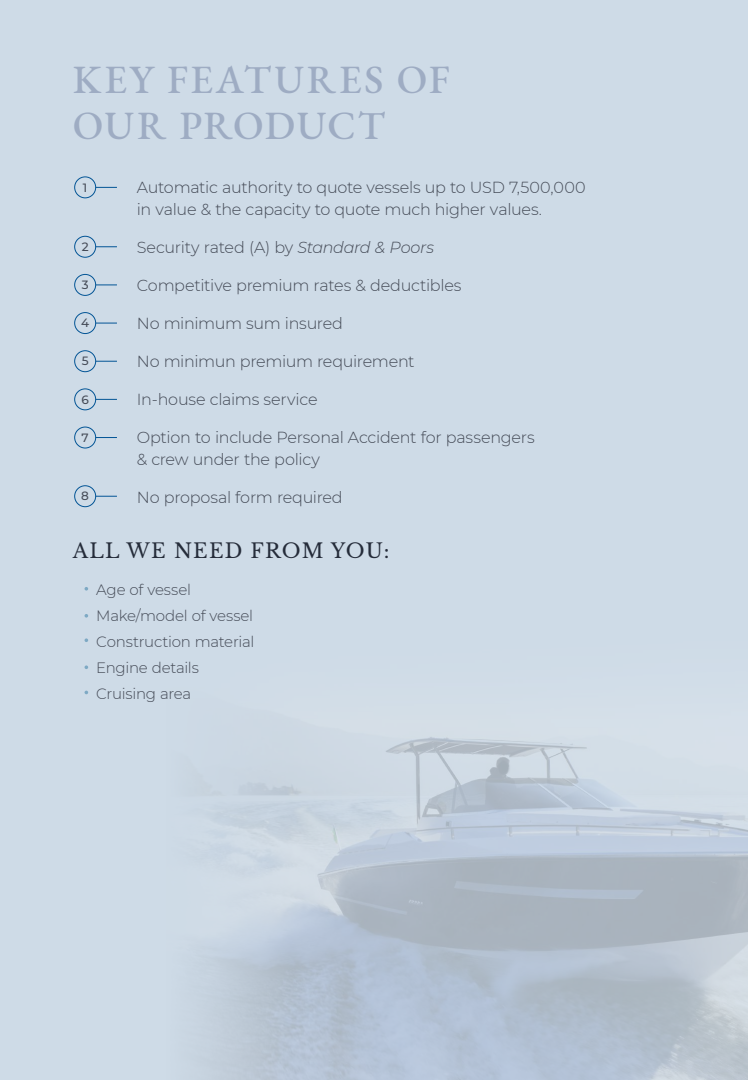
<style>
.page{position:relative;width:748px;height:1080px;background:#fff}
.page>*{position:absolute;margin:0;border:0;box-sizing:border-box;transform-origin:0 0}
.t1{font:500 40px/46px "EB Garamond";letter-spacing:.05em;color:#9eacc3}
.t2{font:20px "Libre Baskerville";letter-spacing:.06em;color:#252c3a}
.t3{font:300 16px/22px "Montserrat";letter-spacing:-.015em;color:#454b57}
.t4{font:300 15px/26px "Montserrat";letter-spacing:-.015em;color:#454b57}
.t5{font:500 12px "Montserrat";color:#454b57}
.s1{font-style:italic}
</style>
<div class="page">
<div style="left:0;top:0;width:747px;height:1080px;background:#cedbe7"></div>
<svg style="left:202px;top:737px;width:545px;height:343px"></svg>
<div style="left:74px;top:177px;width:22px;height:21px;border:1px solid #025495;border-radius:50%"></div>
<svg style="left:96px;top:187px;width:21px;height:1px"></svg>
<div style="left:74px;top:236px;width:22px;height:22px;border:1px solid #025495;border-radius:50%"></div>
<svg style="left:96px;top:247px;width:21px;height:1px"></svg>
<div style="left:74px;top:274px;width:22px;height:22px;border:1px solid #025495;border-radius:50%"></div>
<svg style="left:96px;top:285px;width:21px;height:1px"></svg>
<div style="left:74px;top:312px;width:22px;height:22px;border:1px solid #025495;border-radius:50%"></div>
<svg style="left:96px;top:323px;width:21px;height:1px"></svg>
<div style="left:74px;top:350px;width:22px;height:22px;border:1px solid #025495;border-radius:50%"></div>
<svg style="left:96px;top:361px;width:21px;height:1px"></svg>
<div style="left:74px;top:389px;width:22px;height:21px;border:1px solid #025495;border-radius:50%"></div>
<svg style="left:96px;top:399px;width:21px;height:1px"></svg>
<div style="left:74px;top:427px;width:22px;height:21px;border:1px solid #025495;border-radius:50%"></div>
<svg style="left:96px;top:437px;width:21px;height:1px"></svg>
<div style="left:74px;top:485px;width:22px;height:22px;border:1px solid #025495;border-radius:50%"></div>
<svg style="left:96px;top:496px;width:21px;height:1px"></svg>
<svg style="left:84px;top:587px;width:4px;height:4px"></svg>
<svg style="left:84px;top:614px;width:4px;height:4px"></svg>
<svg style="left:84px;top:638px;width:4px;height:4px"></svg>
<svg style="left:84px;top:665px;width:4px;height:4px"></svg>
<svg style="left:84px;top:691px;width:4px;height:3px"></svg>
<h1 class="t1" style="left:73px;top:57px;width:378px">KEY FEATURES OF<br>OUR PRODUCT</h1>
<p class="t5" style="left:83px;top:179px;width:6px">1</p>
<p class="t5" style="left:82px;top:238px;width:8px">2</p>
<p class="t5" style="left:82px;top:276px;width:8px">3</p>
<p class="t5" style="left:81px;top:315px;width:10px">4</p>
<p class="t5" style="left:82px;top:353px;width:8px">5</p>
<p class="t5" style="left:81px;top:391px;width:9px">6</p>
<p class="t5" style="left:81px;top:429px;width:9px">7</p>
<p class="t5" style="left:81px;top:488px;width:9px">8</p>
<p class="t3" style="left:137px;top:176px;width:450px">Automatic authority to quote vessels up to USD 7,500,000 in value &amp; the capacity to quote much higher values.</p>
<p class="t3" style="left:137px;top:236px;width:299px">Security rated (A) by <span class="s1">Standard &amp; Poors</span></p>
<p class="t3" style="left:137px;top:274px;width:326px">Competitive premium rates &amp; deductibles</p>
<p class="t3" style="left:137px;top:312px;width:207px">No minimum sum insured</p>
<p class="t3" style="left:137px;top:350px;width:279px">No minimun premium requirement</p>
<p class="t3" style="left:137px;top:388px;width:182px">In-house claims service</p>
<p class="t3" style="left:137px;top:426px;width:399px">Option to include Personal Accident for passengers &amp; crew under the policy</p>
<p class="t3" style="left:137px;top:486px;width:207px">No proposal form required</p>
<p class="t2" style="left:73px;top:539px;width:318px">ALL WE NEED FROM YOU:</p>
<p class="t4" style="left:96px;top:576px;width:159px">Age of vessel<br>Make/model of vessel<br>Construction material<br>Engine details<br>Cruising area</p>
</div>
